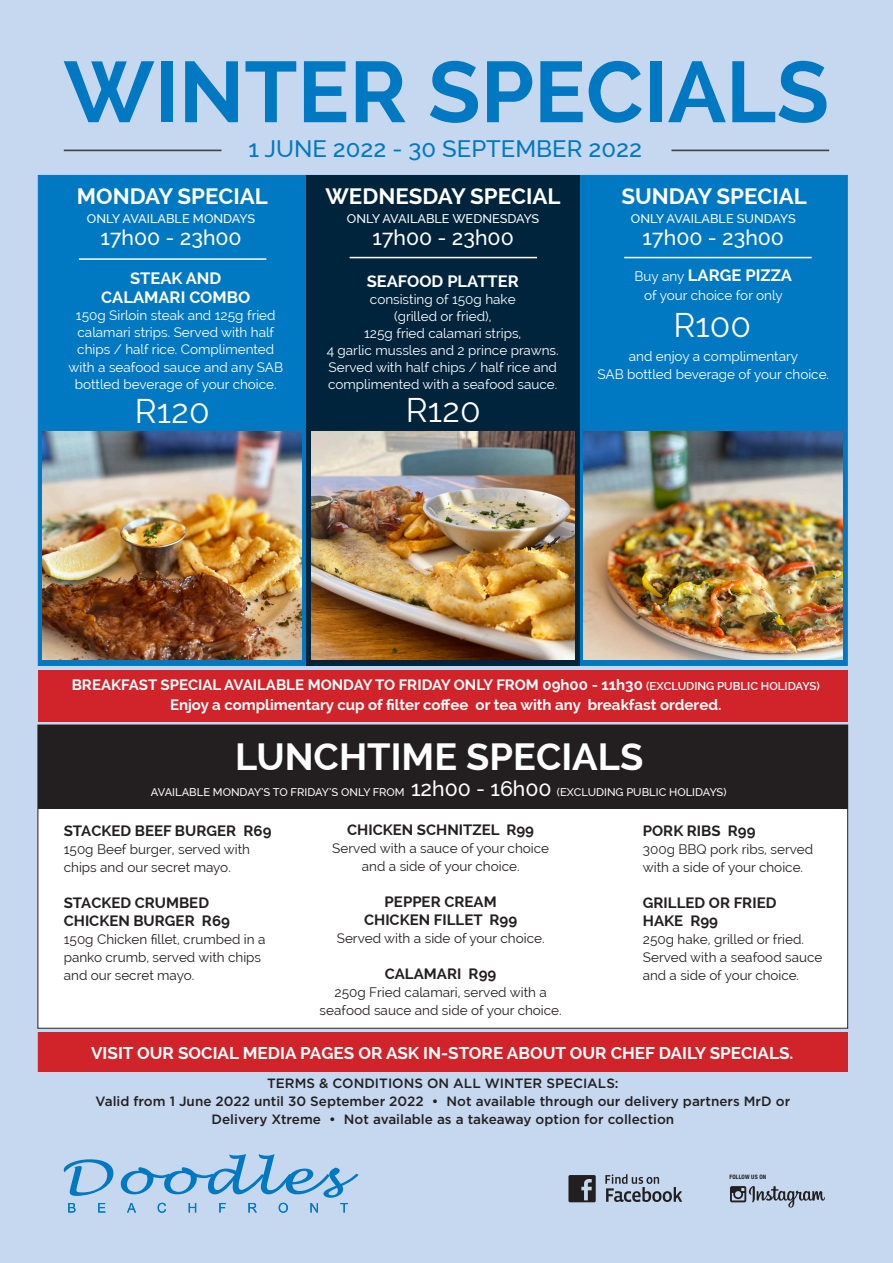
<style>
.page{position:relative;width:893px;height:1263px;background:#c6d8ef}
.page>*{position:absolute;margin:0;border:0;box-sizing:border-box;transform-origin:0 0}
.t1{font:700 85.95px "Raleway";color:#0079c2}
.t2{font:700 37.95px "Raleway";color:#fff}
.t3{font:33.45px "Raleway";color:#fff}
.t4{font:500 23.85px "Raleway";color:#0079c2}
.t5{font:700 22.35px "Raleway";color:#fff}
.t6{font:500 21.3px "Raleway";color:#fff}
.t7{font:700 17.1px "Raleway";color:#fff}
.t8{font:700 16.5px "Raleway";color:#fff}
.t9{font:700 15px "Raleway";color:#fff}
.t10{font:700 15px "Raleway";color:#231f20}
.t11{font:13.5px/17.1px "Raleway";color:#fff}
.t12{font:13.5px/18px "Raleway";color:#231f20}
.t13{font:500 13.5px "Gotham";color:#231f20}
.t14{font:13.35px "Raleway";color:#231f20}
.t15{font:500 12.6px "Raleway";color:#fff}
.t16{font:500 11.1px "Raleway";color:#fff}
.t17{font:700 condensed 6px "Helvetica Neue";letter-spacing:.02em;color:#231f20}
.s1{font-weight:400;font-size:13.5px}
.s2{font-weight:600;font-size:11.4px}
.s3{font-size:21.3px}
.s4{font-size:13.35px}
</style>
<div class="page">
<div style="left:38px;top:725px;width:810px;height:303px;background:#fff"></div>
<div style="left:38px;top:725px;width:810px;height:83px;background:#231f20"></div>
<div style="left:38px;top:175px;width:810px;height:491px;background:#0079c2;border:1px solid #0079c2"></div>
<div style="left:38px;top:1032px;width:810px;height:40px;background:#d1232a"></div>
<div style="left:306px;top:175px;width:274px;height:491px;background:#00243c"></div>
<svg style="left:64px;top:1154px;width:295px;height:59px"></svg>
<svg style="left:605px;top:1174px;width:77px;height:28px"></svg>
<div style="left:568px;top:1175px;width:28px;height:27px;background:#231f20;border-radius:2px"></div>
<svg style="left:581px;top:1179px;width:11px;height:21px"></svg>
<svg style="left:730px;top:1186px;width:95px;height:21px"></svg>
<img style="left:584px;top:432px;width:259px;height:227px">
<img style="left:311px;top:432px;width:264px;height:227px">
<img style="left:42px;top:432px;width:259px;height:227px">
<hr style="left:79px;top:258px;width:187px;height:2px;background:#fff">
<hr style="left:350px;top:257px;width:187px;height:1px;background:#fff">
<hr style="left:624px;top:257px;width:188px;height:1px;background:#fff">
<hr style="left:64px;top:150px;width:157px;height:1px;background:#231f20">
<hr style="left:671px;top:150px;width:158px;height:1px;background:#231f20">
<div style="left:38px;top:670px;width:810px;height:51px;background:#d1232a"></div>
<p class="t1" style="left:64px;top:43px;width:767px">WINTER SPECIALS</p>
<p class="t4" style="left:248px;top:134px;width:395px">1 JUNE 2022 - 30 SEPTEMBER 2022</p>
<p class="t5" style="left:77px;top:183px;width:193px">MONDAY SPECIAL</p>
<p class="t5" style="left:621px;top:183px;width:187px">SUNDAY SPECIAL</p>
<p class="t5" style="left:325px;top:183px;width:237px">WEDNESDAY SPECIAL</p>
<p class="t15" style="left:347px;top:212px;width:194px">ONLY AVAILABLE WEDNESDAYS</p>
<p class="t6" style="left:372px;top:225px;width:143px">17h00 - 23h00</p>
<p class="t8" style="left:367px;top:271px;width:154px">SEAFOOD PLATTER</p>
<p class="t11" style="left:370px;top:290px;width:147px">consisting of 150g hake</p>
<p class="t11" style="left:394px;top:307px;width:99px">(grilled or fried),</p>
<p class="t11" style="left:364px;top:325px;width:159px">125g fried calamari strips,</p>
<p class="t11" style="left:327px;top:342px;width:233px">4 garlic mussles and 2 prince prawns.<br>Served with half chips / half rice and complimented with a seafood sauce.</p>
<p class="t15" style="left:87px;top:212px;width:170px">ONLY AVAILABLE MONDAYS</p>
<p class="t6" style="left:100px;top:225px;width:143px">17h00 - 23h00</p>
<p class="t15" style="left:631px;top:212px;width:166px">ONLY AVAILABLE SUNDAYS</p>
<p class="t6" style="left:643px;top:225px;width:143px">17h00 - 23h00</p>
<p class="t8" style="left:635px;top:266px;width:159px"><span class="s1">Buy any</span> LARGE PIZZA</p>
<p class="t11" style="left:644px;top:287px;width:140px">of your choice for only</p>
<p class="t8" style="left:130px;top:268px;width:93px">STEAK AND</p>
<p class="t8" style="left:101px;top:288px;width:150px">CALAMARI COMBO</p>
<p class="t11" style="left:76px;top:307px;width:201px">150g Sirloin steak and 125g fried</p>
<p class="t11" style="left:78px;top:324px;width:198px">calamari strips. Served with half</p>
<p class="t11" style="left:77px;top:341px;width:198px">chips / half rice. Complimented</p>
<p class="t11" style="left:69px;top:358px;width:216px">with a seafood sauce and any SAB</p>
<p class="t11" style="left:75px;top:375px;width:203px">bottled beverage of your choice.</p>
<p class="t3" style="left:673px;top:305px;width:79px">R100</p>
<p class="t11" style="left:629px;top:348px;width:171px">and enjoy a complimentary</p>
<p class="t11" style="left:597px;top:366px;width:233px">SAB bottled beverage of your choice.</p>
<p class="t3" style="left:135px;top:392px;width:76px">R120</p>
<p class="t3" style="left:406px;top:391px;width:76px">R120</p>
<p class="t9" style="left:72px;top:676px;width:750px">BREAKFAST SPECIAL AVAILABLE MONDAY TO FRIDAY ONLY FROM 09h00 - 11h30 <span class="s2">(EXCLUDING PUBLIC HOLIDAYS)</span></p>
<p class="t9" style="left:170px;top:696px;width:553px">Enjoy a complimentary cup of filter coffee or tea with any breakfast ordered.</p>
<p class="t2" style="left:235px;top:734px;width:410px">LUNCHTIME SPECIALS</p>
<p class="t16" style="left:151px;top:786px;width:577px">AVAILABLE MONDAY’S TO FRIDAY’S ONLY FROM <span class="s3">12h00 - 16h00</span> (EXCLUDING PUBLIC HOLIDAYS)</p>
<p class="t10" style="left:64px;top:822px;width:209px">STACKED BEEF BURGER R69</p>
<p class="t12" style="left:64px;top:840px;width:188px">150g Beef burger, served with chips and our secret mayo<span class="s4">.</span></p>
<p class="t10" style="left:64px;top:894px;width:147px">STACKED CRUMBED</p>
<p class="t10" style="left:64px;top:912px;width:168px">CHICKEN BURGER R69</p>
<p class="t12" style="left:64px;top:930px;width:203px">150g Chicken fillet, crumbed in a panko crumb, served with chips and our secret mayo<span class="s4">.</span></p>
<p class="t10" style="left:347px;top:821px;width:188px">CHICKEN SCHNITZEL R99</p>
<p class="t12" style="left:332px;top:839px;width:218px">Served with a sauce of your choice</p>
<p class="t12" style="left:362px;top:857px;width:159px">and a side of your choice.</p>
<p class="t10" style="left:385px;top:893px;width:114px">PEPPER CREAM</p>
<p class="t10" style="left:364px;top:911px;width:155px">CHICKEN FILLET R99</p>
<p class="t12" style="left:337px;top:929px;width:209px">Served with a side of your choice.</p>
<p class="t10" style="left:385px;top:965px;width:113px">CALAMARI R99</p>
<p class="t12" style="left:335px;top:983px;width:214px">250g Fried calamari, served with a</p>
<p class="t12" style="left:320px;top:1001px;width:244px">seafood sauce and side of your choice.</p>
<p class="t10" style="left:643px;top:822px;width:114px">PORK RIBS R99</p>
<p class="t12" style="left:643px;top:840px;width:172px">300g BBQ pork ribs, served with a side of your choice.</p>
<p class="t10" style="left:643px;top:894px;width:135px">GRILLED OR FRIED</p>
<p class="t10" style="left:643px;top:912px;width:77px">HAKE R99</p>
<p class="t12" style="left:643px;top:930px;width:181px">250g hake, grilled or fried.<br>Served with a seafood sauce</p>
<p class="t14" style="left:643px;top:967px;width:158px">and a side of your choice.</p>
<p class="t7" style="left:91px;top:1043px;width:704px">VISIT OUR SOCIAL MEDIA PAGES OR ASK IN-STORE ABOUT OUR CHEF DAILY SPECIALS.</p>
<p class="t13" style="left:267px;top:1075px;width:353px">TERMS &amp; CONDITIONS ON ALL WINTER SPECIALS:</p>
<p class="t13" style="left:96px;top:1093px;width:696px">Valid from 1 June 2022 until 30 September 2022 • Not available through our delivery partners MrD or</p>
<p class="t13" style="left:212px;top:1111px;width:464px">Delivery Xtreme • Not available as a takeaway option for collection</p>
<p class="t17" style="left:729px;top:1172px;width:38px">FOLLOW US ON</p>
</div>
